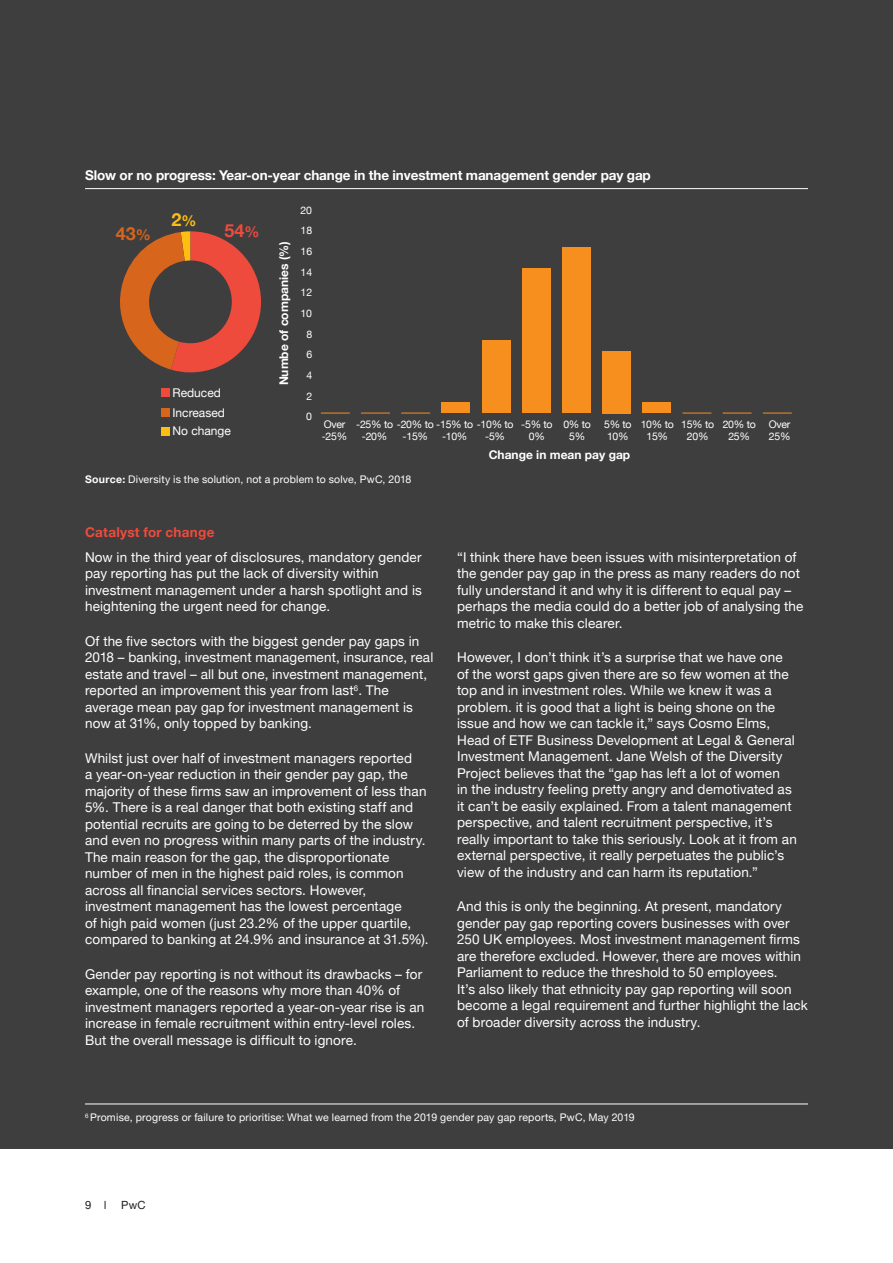
<style>
.page{position:relative;width:893px;height:1263px;background:#fff}
.page>*{position:absolute;margin:0;border:0;box-sizing:border-box;transform-origin:0 0}
.t1{font:700 18px "Helvetica Neue";color:#ef4b3d}
.t2{font:700 18px "Helvetica Neue";color:#d8651c}
.t3{font:700 18px "Helvetica Neue";color:#fdbe12}
.t4{font:13.5px/16.5px "Helvetica Neue LT Pro";letter-spacing:.01em;color:#fff}
.t5{font:700 13.5px "Helvetica Neue";letter-spacing:-.01em;color:#fff}
.t6{font:700 13.5px "Helvetica Neue LT Pro";letter-spacing:.02em;color:#ef4b3d}
.t7{font:700 12px "Helvetica Neue";color:#fff}
.t8{font:12px/18.5px "Helvetica Neue";color:#fff}
.t9{font:11.25px "Helvetica Neue LT Pro";color:#231f20}
.t10{font:10.5px "Helvetica Neue LT Pro";letter-spacing:.02em;color:#fff}
.t11{font:10.5px/12px "Helvetica Neue";letter-spacing:-.025em;color:#fff;text-align:center}
.s1{font-size:15px}
.s2{font-weight:700}
</style>
<div class="page">
<div style="left:0;top:0;width:893px;height:1148px;background:#3e3e3f"></div>
<svg style="left:321px;top:413px;width:29px;height:1px"></svg>
<svg style="left:361px;top:413px;width:29px;height:1px"></svg>
<svg style="left:401px;top:413px;width:29px;height:1px"></svg>
<div style="left:441px;top:403px;width:29px;height:10px;background:#f68f1e"></div>
<div style="left:482px;top:341px;width:28px;height:72px;background:#f68f1e"></div>
<div style="left:522px;top:268px;width:29px;height:145px;background:#f68f1e"></div>
<div style="left:562px;top:248px;width:29px;height:165px;background:#f68f1e"></div>
<div style="left:602px;top:351px;width:29px;height:62px;background:#f68f1e"></div>
<div style="left:642px;top:403px;width:29px;height:10px;background:#f68f1e"></div>
<svg style="left:682px;top:413px;width:29px;height:1px"></svg>
<svg style="left:723px;top:413px;width:29px;height:1px"></svg>
<svg style="left:763px;top:413px;width:29px;height:1px"></svg>
<svg style="left:120px;top:231px;width:141px;height:141px"></svg>
<div style="left:161px;top:388px;width:8px;height:9px;background:#ef4b3d"></div>
<div style="left:161px;top:408px;width:8px;height:9px;background:#d8651c"></div>
<div style="left:161px;top:427px;width:8px;height:8px;background:#fdbe12"></div>
<hr style="left:85px;top:188px;width:723px;height:1px;background:#fff">
<hr style="left:85px;top:1104px;width:723px;height:1px;background:#fff">
<p class="t5" style="left:85px;top:164px;width:567px">Slow or no progress: Year-on-year change in the investment management gender pay gap</p>
<h1 class="t2" style="left:116px;top:219px;width:37px">43<span class="s1">%</span></h1>
<h1 class="t3" style="left:172px;top:205px;width:27px">2<span class="s1">%</span></h1>
<h1 class="t1" style="left:224px;top:217px;width:37px">54<span class="s1">%</span></h1>
<p class="t11" style="left:300px;top:204px;width:13px">20</p>
<p class="t11" style="left:300px;top:225px;width:13px">18</p>
<p class="t7" style="left:274px;top:385px;width:146px;rotate:-90deg">Numbe of companies (%)</p>
<p class="t11" style="left:300px;top:246px;width:13px">16</p>
<p class="t11" style="left:300px;top:266px;width:13px">14</p>
<p class="t11" style="left:300px;top:287px;width:13px">12</p>
<p class="t11" style="left:300px;top:308px;width:13px">10</p>
<p class="t11" style="left:306px;top:328px;width:7px">8</p>
<p class="t11" style="left:306px;top:349px;width:7px">6</p>
<p class="t11" style="left:306px;top:370px;width:7px">4</p>
<p class="t8" style="left:172px;top:384px;width:50px">Reduced</p>
<p class="t11" style="left:306px;top:390px;width:7px">2</p>
<p class="t8" style="left:172px;top:404px;width:60px">Increased<br>No change</p>
<p class="t11" style="left:306px;top:411px;width:7px">0</p>
<p class="t11" style="left:322px;top:419px;width:27px;text-align:left">Over -25%</p>
<p class="t11" style="left:362px;top:419px;width:153px;text-align:left;text-indent:-6px">-25% to -20% to -15% to -10% to -20%</p>
<p class="t11" style="left:403px;top:431px;width:27px">-15%</p>
<p class="t11" style="left:442px;top:431px;width:27px">-10%</p>
<p class="t11" style="left:485px;top:431px;width:21px">-5%</p>
<p class="t11" style="left:521px;top:419px;width:33px">-5% to<br>0%</p>
<p class="t11" style="left:563px;top:419px;width:29px">0% to<br>5%</p>
<p class="t11" style="left:604px;top:419px;width:29px;text-align:left">5% to<br>10%</p>
<p class="t11" style="left:641px;top:419px;width:35px">10% to<br>15%</p>
<p class="t11" style="left:681px;top:419px;width:35px">15% to<br>20%</p>
<p class="t11" style="left:723px;top:419px;width:35px">20% to<br>25%</p>
<p class="t11" style="left:769px;top:419px;width:23px;text-align:left">Over<br>25%</p>
<p class="t7" style="left:489px;top:445px;width:143px">Change in mean pay gap</p>
<p class="t10" style="left:85px;top:473px;width:328px"><span class="s2">Source:</span> Diversity is the solution, not a problem to solve, PwC, 2018</p>
<p class="t6" style="left:85px;top:524px;width:131px">Catalyst for change</p>
<p class="t4" style="left:85px;top:549px;width:338px">Now in the third year of disclosures, mandatory gender pay reporting has put the lack of diversity within investment management under a harsh spotlight and is heightening the urgent need for change.</p>
<p class="t4" style="left:85px;top:632px;width:350px">Of the five sectors with the biggest gender pay gaps in 2018 – banking, investment management, insurance, real estate and travel – all but one, investment management, reported an improvement this year from last<sup>6</sup>. The average mean pay gap for investment management is now at 31%, only topped by banking.</p>
<p class="t4" style="left:85px;top:749px;width:345px">Whilst just over half of investment managers reported<br>a year-on-year reduction in their gender pay gap, the majority of these firms saw an improvement of less than 5%. There is a real danger that both existing staff and potential recruits are going to be deterred by the slow and even no progress within many parts of the industry.<br>The main reason for the gap, the disproportionate number of men in the highest paid roles, is common across all financial services sectors. However, investment management has the lowest percentage<br>of high paid women (just 23.2% of the upper quartile, compared to banking at 24.9% and insurance at 31.5%).</p>
<p class="t4" style="left:85px;top:965px;width:341px">Gender pay reporting is not without its drawbacks – for example, one of the reasons why more than 40% of investment managers reported a year-on-year rise is an increase in female recruitment within entry-level roles.<br>But the overall message is difficult to ignore.</p>
<p class="t4" style="left:457px;top:548px;width:348px">“I think there have been issues with misinterpretation of the gender pay gap in the press as many readers do not fully understand it and why it is different to equal pay – perhaps the media could do a better job of analysing the metric to make this clearer.</p>
<p class="t4" style="left:457px;top:649px;width:341px">However, I don’t think it’s a surprise that we have one of the worst gaps given there are so few women at the top and in investment roles. While we knew it was a problem. it is good that a light is being shone on the issue and how we can tackle it,” says Cosmo Elms, Head of ETF Business Development at Legal &amp; General Investment Management. Jane Welsh of the Diversity Project believes that the “gap has left a lot of women<br>in the industry feeling pretty angry and demotivated as it can’t be easily explained. From a talent management perspective, and talent recruitment perspective, it’s really important to take this seriously. Look at it from an external perspective, it really perpetuates the public’s view of the industry and can harm its reputation.”</p>
<p class="t4" style="left:457px;top:898px;width:352px">And this is only the beginning. At present, mandatory gender pay gap reporting covers businesses with over 250 UK employees. Most investment management firms are therefore excluded. However, there are moves within Parliament to reduce the threshold to 50 employees.<br>It’s also likely that ethnicity pay gap reporting will soon become a legal requirement and further highlight the lack of broader diversity across the industry.</p>
<p class="t10" style="left:85px;top:1111px;width:551px"><sup>6</sup> Promise, progress or failure to prioritise: What we learned from the 2019 gender pay gap reports, PwC, May 2019</p>
<p class="t9" style="left:85px;top:1198px;width:8px">9</p>
<p class="t9" style="left:121px;top:1198px;width:26px">PwC</p>
</div>
